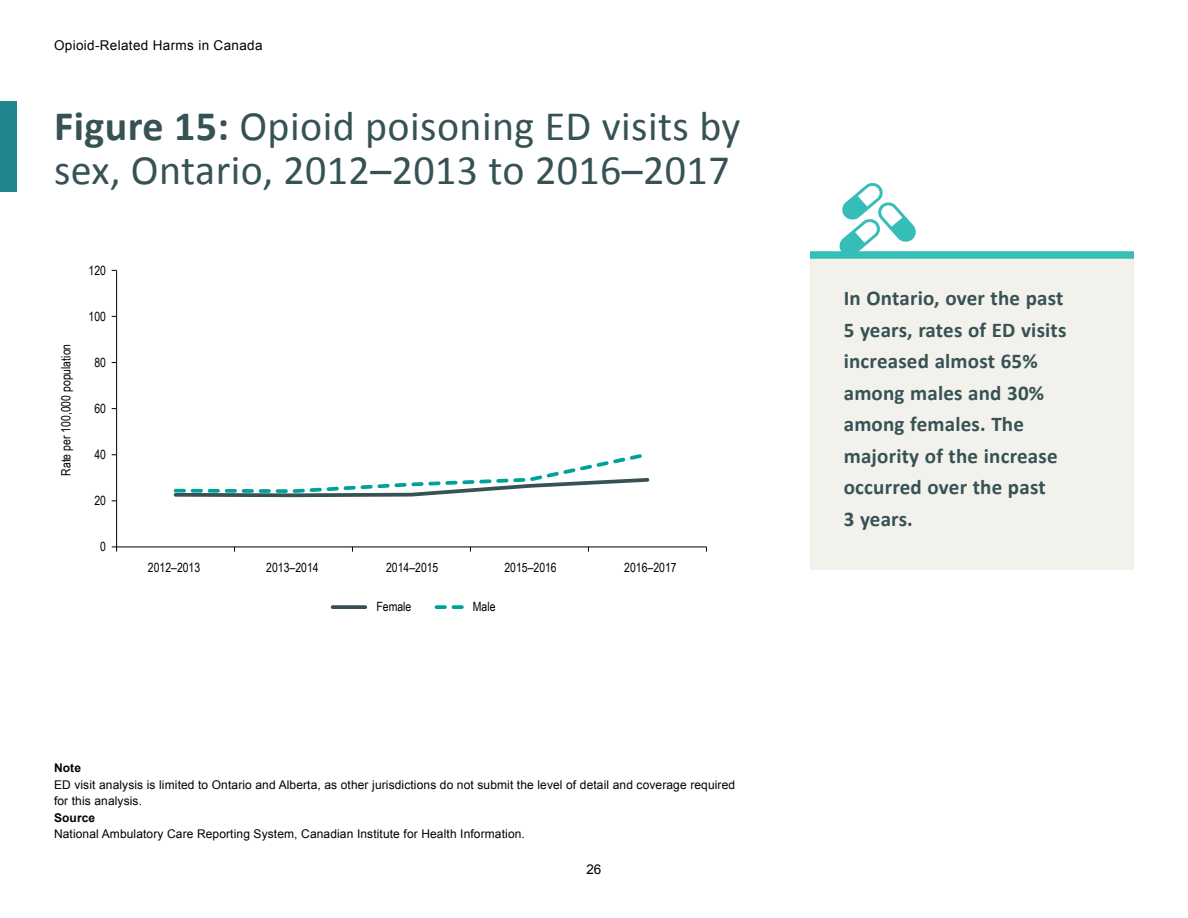
<style>
.page{position:relative;width:1188px;height:918px;background:#fff}
.page>*{position:absolute;margin:0;border:0;box-sizing:border-box;transform-origin:0 0}
.t1{font:42px/45px "Calibri";letter-spacing:.01em;color:#365254}
.t2{font:700 21px/31.5px "Calibri";letter-spacing:.01em;color:#365254}
.t3{font:13.5px "Arial";letter-spacing:.025em;color:#000}
.t4{font:12.75px "Arial Narrow";color:#000}
.t5{font:12px/16.5px "Arial";letter-spacing:.01em;color:#000}
.t6{font:700 12px "Arial";letter-spacing:.01em;color:#000}
.s1{font-weight:700}
</style>
<div class="page">
<div style="left:0;top:101px;width:16px;height:91px;background:#21858f"></div>
<hr style="left:116px;top:270px;width:1px;height:277px;background:#000">
<hr style="left:117px;top:547px;width:589px;height:1px;background:#000">
<svg style="left:173px;top:454px;width:477px;height:44px"></svg>
<svg style="left:333px;top:605px;width:32px;height:4px"></svg>
<svg style="left:436px;top:605px;width:28px;height:4px"></svg>
<div style="left:810px;top:256px;width:324px;height:313px;background:#f3f1eb"></div>
<svg style="left:839px;top:183px;width:77px;height:68px"></svg>
<div style="left:810px;top:251px;width:324px;height:8px;background:#35bdb7"></div>
<p class="t3" style="left:54px;top:37px;width:210px">Opioid-Related Harms in Canada</p>
<p class="t1" style="left:54px;top:103px;width:688px"><span class="s1">Figure 15:</span> Opioid poisoning ED visits by sex, Ontario, 2012–2013 to 2016–2017</p>
<p class="t4" style="left:89px;top:261px;width:19px">120</p>
<p class="t4" style="left:57px;top:476px;width:133px;rotate:-90deg">Rate per 100,000 population</p>
<p class="t4" style="left:89px;top:307px;width:19px">100</p>
<p class="t4" style="left:94px;top:353px;width:13px">80</p>
<p class="t4" style="left:94px;top:399px;width:13px">60</p>
<p class="t4" style="left:94px;top:445px;width:13px">40</p>
<p class="t4" style="left:94px;top:491px;width:13px">20</p>
<p class="t4" style="left:100px;top:537px;width:7px">0</p>
<p class="t4" style="left:148px;top:558px;width:54px">2012–2013</p>
<p class="t4" style="left:266px;top:558px;width:54px">2013–2014</p>
<p class="t4" style="left:386px;top:558px;width:54px">2014–2015</p>
<p class="t4" style="left:504px;top:558px;width:54px">2015–2016</p>
<p class="t4" style="left:624px;top:558px;width:54px">2016–2017</p>
<p class="t4" style="left:377px;top:598px;width:36px">Female</p>
<p class="t4" style="left:473px;top:598px;width:24px">Male</p>
<p class="t6" style="left:54px;top:760px;width:29px">Note</p>
<p class="t5" style="left:54px;top:776px;width:683px">ED visit analysis is limited to Ontario and Alberta, as other jurisdictions do not submit the level of detail and coverage required for this analysis.</p>
<p class="t6" style="left:54px;top:810px;width:43px">Source</p>
<p class="t5" style="left:54px;top:826px;width:472px">National Ambulatory Care Reporting System, Canadian Institute for Health Information.</p>
<p class="t3" style="left:586px;top:860px;width:17px">26</p>
<p class="t2" style="left:844px;top:283px;width:224px">In Ontario, over the past<br>5 years, rates of ED visits increased almost 65% among males and 30% among females. The majority of the increase occurred over the past<br>3 years.</p>
</div>
